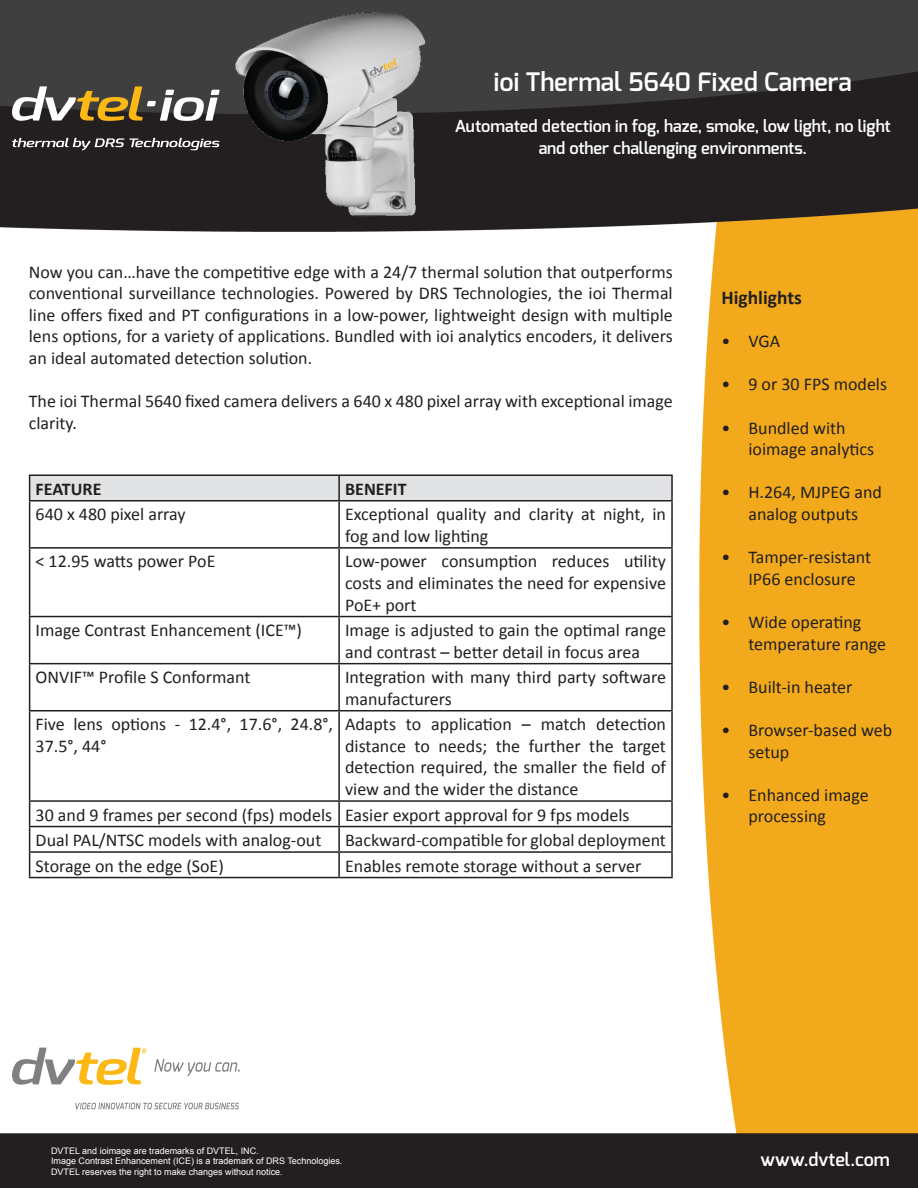
<style>
.page{position:relative;width:918px;height:1188px;background:#fff}
.page>*{position:absolute;margin:0;border:0;box-sizing:border-box;transform-origin:0 0}
.t1{font:600 25.5px "Exo";color:#fff}
.t2{font:700 19.5px "Calibri";color:#231f20}
.t3{font:18px/21.6px "Calibri";color:#231f20}
.t4{font:700 18px "Calibri";color:#231f20}
.t5{font:600 18px "Exo";color:#fff}
.t6{font:600 16.5px/21.6px "Exo";color:#fff;text-align:center}
.t7{font:9px/10.8px "Arial";color:#fff}
</style>
<div class="page">
<img style="left:0;top:0;width:918px;height:1188px">
<svg style="left:154px;top:1059px;width:86px;height:17px"></svg>
<svg style="left:75px;top:1103px;width:164px;height:6px"></svg>
<svg style="left:12px;top:1048px;width:134px;height:37px"></svg>
<img style="left:212px;top:0;width:279px;height:248px">
<svg style="left:12px;top:138px;width:208px;height:12px"></svg>
<svg style="left:12px;top:86px;width:208px;height:35px"></svg>
<hr style="left:29px;top:502px;width:1px;height:45px;background:#231f20">
<hr style="left:338px;top:502px;width:2px;height:45px;background:#231f20">
<hr style="left:671px;top:502px;width:2px;height:45px;background:#231f20">
<hr style="left:29px;top:547px;width:310px;height:2px;background:#231f20">
<hr style="left:29px;top:549px;width:1px;height:67px;background:#231f20">
<hr style="left:339px;top:547px;width:334px;height:2px;background:#231f20">
<hr style="left:338px;top:549px;width:2px;height:67px;background:#231f20">
<hr style="left:671px;top:549px;width:2px;height:67px;background:#231f20">
<hr style="left:29px;top:616px;width:310px;height:1px;background:#231f20">
<hr style="left:29px;top:617px;width:1px;height:46px;background:#231f20">
<hr style="left:339px;top:616px;width:334px;height:1px;background:#231f20">
<hr style="left:338px;top:617px;width:2px;height:46px;background:#231f20">
<hr style="left:671px;top:617px;width:2px;height:46px;background:#231f20">
<hr style="left:29px;top:663px;width:310px;height:1px;background:#231f20">
<hr style="left:29px;top:664px;width:1px;height:46px;background:#231f20">
<hr style="left:339px;top:663px;width:334px;height:1px;background:#231f20">
<hr style="left:338px;top:664px;width:2px;height:46px;background:#231f20">
<hr style="left:671px;top:664px;width:2px;height:46px;background:#231f20">
<hr style="left:29px;top:710px;width:310px;height:2px;background:#231f20">
<hr style="left:29px;top:712px;width:1px;height:88px;background:#231f20">
<hr style="left:339px;top:710px;width:334px;height:2px;background:#231f20">
<hr style="left:338px;top:712px;width:2px;height:88px;background:#231f20">
<hr style="left:671px;top:712px;width:2px;height:88px;background:#231f20">
<hr style="left:29px;top:800px;width:310px;height:2px;background:#231f20">
<hr style="left:339px;top:800px;width:334px;height:2px;background:#231f20">
<hr style="left:338px;top:802px;width:2px;height:24px;background:#231f20">
<hr style="left:671px;top:802px;width:2px;height:24px;background:#231f20">
<hr style="left:29px;top:826px;width:310px;height:1px;background:#231f20">
<hr style="left:339px;top:826px;width:334px;height:1px;background:#231f20">
<hr style="left:338px;top:827px;width:2px;height:24px;background:#231f20">
<hr style="left:671px;top:827px;width:2px;height:24px;background:#231f20">
<hr style="left:29px;top:851px;width:310px;height:2px;background:#231f20">
<svg style="left:29px;top:802px;width:1px;height:75px"></svg>
<hr style="left:339px;top:851px;width:334px;height:2px;background:#231f20">
<hr style="left:338px;top:853px;width:2px;height:24px;background:#231f20">
<hr style="left:671px;top:853px;width:2px;height:24px;background:#231f20">
<hr style="left:29px;top:877px;width:310px;height:1px;background:#231f20">
<hr style="left:339px;top:877px;width:334px;height:1px;background:#231f20">
<div style="left:29px;top:475px;width:642px;height:25px;background:#e1e2e4"></div>
<hr style="left:339px;top:475px;width:334px;height:1px;background:#231f20">
<hr style="left:338px;top:476px;width:2px;height:24px;background:#231f20">
<hr style="left:671px;top:476px;width:2px;height:24px;background:#231f20">
<hr style="left:29px;top:500px;width:310px;height:2px;background:#231f20">
<hr style="left:339px;top:500px;width:334px;height:2px;background:#231f20">
<h1 class="t1" style="left:494px;top:65px;width:359px">ioi Thermal 5640 Fixed Camera</h1>
<p class="t6" style="left:455px;top:115px;width:438px">Automated detection in fog, haze, smoke, low light, no light and other challenging environments.</p>
<p class="t3" style="left:29px;top:261px;width:645px;text-align:justify">Now you can…have the competitive edge with a 24/7 thermal solution that outperforms conventional surveillance technologies. Powered by DRS Technologies, the ioi Thermal line offers fixed and PT configurations in a low-power, lightweight design with multiple lens options, for a variety of applications. Bundled with ioi analytics encoders, it delivers an ideal automated detection solution.</p>
<p class="t3" style="left:29px;top:391px;width:645px">The ioi Thermal 5640 fixed camera delivers a 640 x 480 pixel array with exceptional image clarity.</p>
<p class="t4" style="left:36px;top:477px;width:67px">FEATURE</p>
<p class="t4" style="left:345px;top:477px;width:63px">BENEFIT</p>
<p class="t3" style="left:36px;top:504px;width:152px">640 x 480 pixel array</p>
<p class="t3" style="left:345px;top:504px;width:322px">Exceptional quality and clarity at night, in fog and low lighting</p>
<p class="t3" style="left:36px;top:551px;width:181px">&lt; 12.95 watts power PoE</p>
<p class="t3" style="left:345px;top:551px;width:322px;text-align:justify">Low-power consumption reduces utility costs and eliminates the need for expensive PoE+ port</p>
<p class="t3" style="left:36px;top:619px;width:268px">Image Contrast Enhancement (ICE™)</p>
<p class="t3" style="left:345px;top:619px;width:322px">Image is adjusted to gain the optimal range and contrast – better detail in focus area</p>
<p class="t3" style="left:36px;top:666px;width:216px">ONVIF™ Profile S Conformant</p>
<p class="t3" style="left:345px;top:666px;width:322px">Integration with many third party software manufacturers</p>
<p class="t3" style="left:36px;top:714px;width:299px">Five lens options - 12.4°, 17.6°, 24.8°,<br>37.5°, 44°</p>
<p class="t3" style="left:345px;top:714px;width:322px;text-align:justify">Adapts to application – match detection distance to needs; the further the target detection required, the smaller the field of view and the wider the distance</p>
<p class="t3" style="left:36px;top:804px;width:298px">30 and 9 frames per second (fps) models</p>
<p class="t3" style="left:345px;top:804px;width:286px">Easier export approval for 9 fps models</p>
<p class="t3" style="left:36px;top:829px;width:287px">Dual PAL/NTSC models with analog-out</p>
<p class="t3" style="left:345px;top:829px;width:322px">Backward-compatible for global deployment</p>
<p class="t3" style="left:36px;top:855px;width:190px">Storage on the edge (SoE)</p>
<p class="t3" style="left:345px;top:855px;width:298px">Enables remote storage without a server</p>
<p class="t2" style="left:721px;top:285px;width:82px">Highlights</p>
<p class="t3" style="left:721px;top:331px;width:60px">• VGA</p>
<p class="t3" style="left:721px;top:374px;width:167px">• 9 or 30 FPS models</p>
<p class="t3" style="left:748px;top:417px;width:127px;text-indent:-27px">• Bundled with ioimage analytics</p>
<p class="t3" style="left:721px;top:482px;width:162px;text-align:center">• H.264, MJPEG and analog outputs</p>
<p class="t3" style="left:748px;top:547px;width:124px;text-indent:-27px">• Tamper-resistant<br>IP66 enclosure</p>
<p class="t3" style="left:748px;top:611px;width:139px;text-indent:-27px">• Wide operating temperature range</p>
<p class="t3" style="left:721px;top:676px;width:133px">• Built-in heater</p>
<p class="t3" style="left:748px;top:719px;width:145px;text-indent:-27px">• Browser-based web setup</p>
<p class="t3" style="left:748px;top:784px;width:122px;text-indent:-27px">• Enhanced image processing</p>
<p class="t7" style="left:51px;top:1145px;width:293px">DVTEL and ioimage are trademarks of DVTEL, INC.<br>Image Contrast Enhancement (ICE) is a trademark of DRS Technologies.<br>DVTEL reserves the right to make changes without notice.</p>
<p class="t5" style="left:760px;top:1148px;width:131px">www.dvtel.com</p>
</div>
